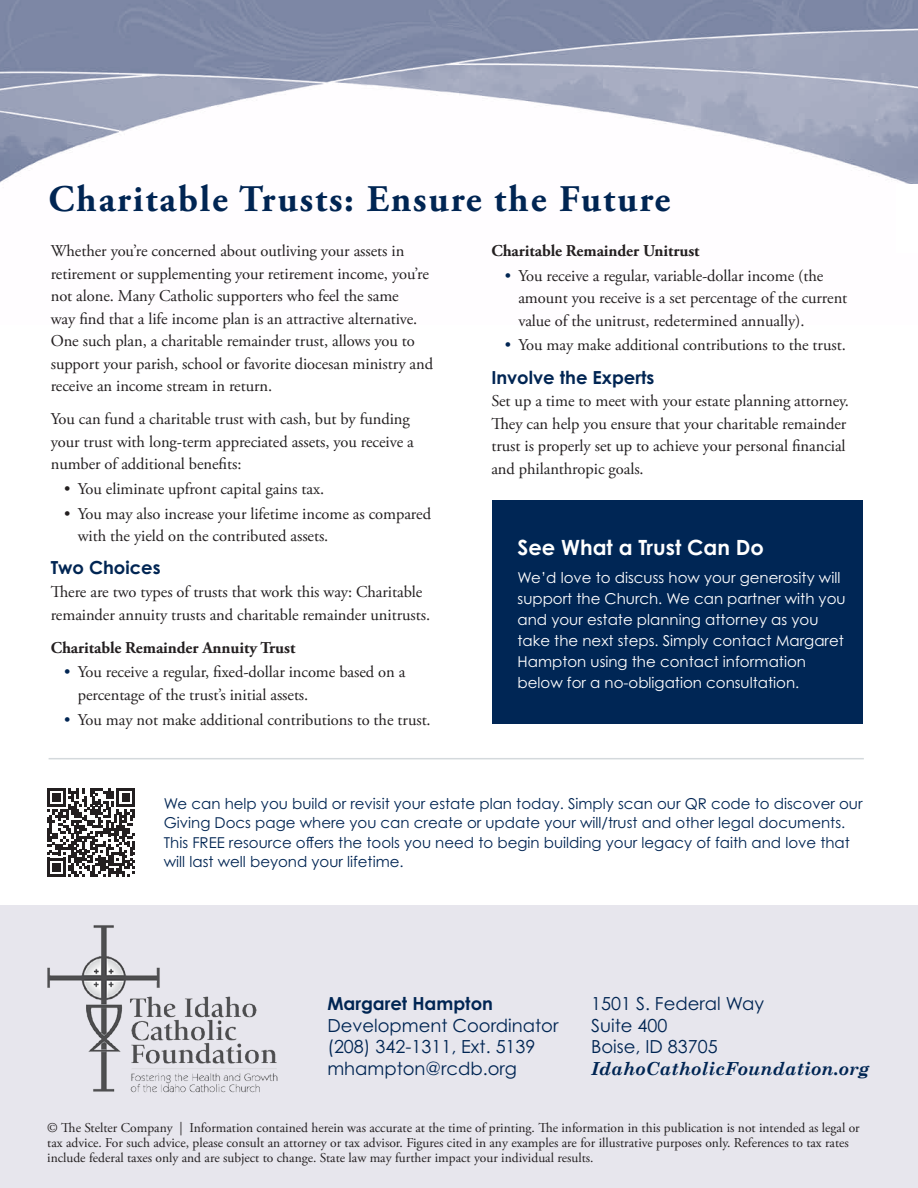
<style>
.page{position:relative;width:918px;height:1188px;background:#fff}
.page>*{position:absolute;margin:0;border:0;box-sizing:border-box;transform-origin:0 0}
.t1{font:700 37.5px "Adobe Garamond Pro";letter-spacing:.05em;color:#002553}
.t2{font:700 21px "Century Gothic Pro";color:#fff}
.t3{font:18px/21.6px "Century Gothic Pro";color:#002553}
.t4{font:700 18px "Century Gothic Pro";color:#002553}
.t5{font:italic 700 18px "Century Schoolbook";color:#002553}
.t6{font:16.5px/22.5px "Adobe Garamond Pro";letter-spacing:-.005em;color:#231f20}
.t7{font:700 16.5px "Adobe Garamond Pro";letter-spacing:-.005em;color:#231f20}
.t8{font:15px/19.5px "Century Gothic Pro";color:#002553}
.t9{font:15px/21px "Century Gothic Pro";color:#fff}
.t10{font:13.5px/15px "Adobe Garamond Pro";color:#231f20}
.s1{color:#002553}
</style>
<div class="page">
<div style="left:492px;top:500px;width:371px;height:224px;background:#002655"></div>
<img style="left:0;top:0;width:918px;height:184px">
<div style="left:0;top:905px;width:918px;height:283px;background:#e7e6ed"></div>
<img style="left:47px;top:925px;width:231px;height:168px">
<svg style="left:47px;top:788px;width:88px;height:88px"></svg>
<hr style="left:49px;top:758px;width:815px;height:1px;background:#d4d9dc">
<h1 class="t1" style="left:49px;top:177px;width:623px">Charitable Trusts: Ensure the Future</h1>
<p class="t7" style="left:491px;top:241px;width:210px">Charitable Remainder Unitrust</p>
<p class="t6" style="left:518px;top:265px;width:330px;text-indent:-13px"><span class="s1">•</span> You receive a regular, variable-dollar income (the amount you receive is a set percentage of the current value of the unitrust, redetermined annually).</p>
<p class="t6" style="left:505px;top:335px;width:342px"><span class="s1">•</span> You may make additional contributions to the trust.</p>
<p class="t4" style="left:491px;top:366px;width:165px">Involve the Experts</p>
<p class="t6" style="left:491px;top:390px;width:359px">Set up a time to meet with your estate planning attorney.<br>They can help you ensure that your charitable remainder trust is properly set up to achieve your personal financial and philanthropic goals.</p>
<p class="t6" style="left:51px;top:240px;width:384px">Whether you’re concerned about outliving your assets in retirement or supplementing your retirement income, you’re not alone. Many Catholic supporters who feel the same<br>way find that a life income plan is an attractive alternative.<br>One such plan, a charitable remainder trust, allows you to support your parish, school or favorite diocesan ministry and receive an income stream in return.</p>
<p class="t6" style="left:51px;top:409px;width:365px">You can fund a charitable trust with cash, but by funding your trust with long-term appreciated assets, you receive a number of additional benefits:</p>
<p class="t6" style="left:64px;top:478px;width:261px">• You eliminate upfront capital gains tax.</p>
<p class="t6" style="left:78px;top:503px;width:355px;text-indent:-13px">• You may also increase your lifetime income as compared with the yield on the contributed assets.</p>
<p class="t4" style="left:51px;top:557px;width:111px">Two Choices</p>
<p class="t6" style="left:51px;top:581px;width:381px">There are two types of trusts that work this way: Charitable remainder annuity trusts and charitable remainder unitrusts.</p>
<p class="t7" style="left:51px;top:638px;width:246px">Charitable Remainder Annuity Trust</p>
<p class="t6" style="left:78px;top:662px;width:329px;text-indent:-13px"><span class="s1">•</span> You receive a regular, fixed-dollar income based on a percentage of the trust’s initial assets.</p>
<p class="t6" style="left:64px;top:709px;width:368px"><span class="s1">•</span> You may not make additional contributions to the trust.</p>
<p class="t2" style="left:518px;top:535px;width:248px">See What a Trust Can Do</p>
<p class="t9" style="left:518px;top:567px;width:330px">We’d love to discuss how your generosity will support the Church. We can partner with you and your estate planning attorney as you take the next steps. Simply contact Margaret Hampton using the contact information below for a no-obligation consultation.</p>
<p class="t8" style="left:164px;top:793px;width:700px">We can help you build or revisit your estate plan today. Simply scan our QR code to discover our Giving Docs page where you can create or update your will/trust and other legal documents.<br>This FREE resource offers the tools you need to begin building your legacy of faith and love that will last well beyond your lifetime.</p>
<p class="t4" style="left:327px;top:992px;width:167px">Margaret Hampton</p>
<p class="t3" style="left:327px;top:1014px;width:233px">Development Coordinator (208) 342-1311, Ext. 5139 mhampton@rcdb.org</p>
<p class="t3" style="left:591px;top:993px;width:174px">1501 S. Federal Way<br>Suite 400<br>Boise, ID 83705</p>
<p class="t5" style="left:591px;top:1057px;width:280px">IdahoCatholicFoundation.org</p>
<p class="t10" style="left:47px;top:1121px;width:814px">© The Stelter Company | Information contained herein was accurate at the time of printing. The information in this publication is not intended as legal or tax advice. For such advice, please consult an attorney or tax advisor. Figures cited in any examples are for illustrative purposes only. References to tax rates include federal taxes only and are subject to change. State law may further impact your individual results.</p>
</div>
